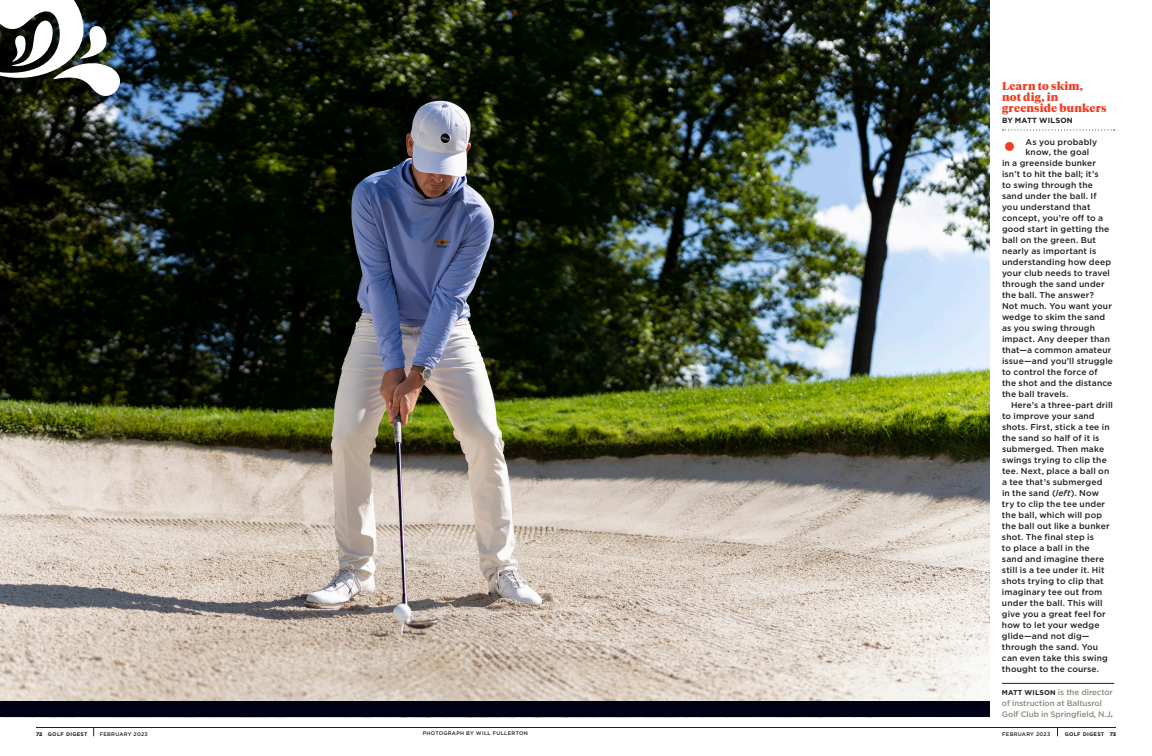
<style>
.page{position:relative;width:1152px;height:756px;background:#fff}
.page>*{position:absolute;margin:0;border:0;box-sizing:border-box;transform-origin:0 0}
.t1{font:900 11px/11px "Tiempos Headline";letter-spacing:.025em;color:#ef3e22}
.t2{font:500 8.5px "Gotham";letter-spacing:.015em;color:#231f20}
.t3{font:500 8px/11px "Gotham";letter-spacing:-.01em;color:#8b8b81}
.t4{font:700 7.5px "Gotham";letter-spacing:.02em;color:#231f20}
.t5{font:500 5.2px "Gotham";letter-spacing:.05em;color:#231f20}
.t6{font:700 5.2px "Gotham";letter-spacing:.05em;color:#231f20}
.s1{font-weight:700;font-size:29.9px;color:#ef3e22}
.s2{font-style:italic}
.s3{font-weight:700;font-size:7px;color:#231f20}
.s4{color:#231f20}
.s5{font-weight:900}
</style>
<div class="page">
<img style="left:0;top:0;width:990px;height:701px">
<hr style="left:36px;top:727px;width:1080px;height:1px;background:#231f20">
<svg style="left:0;top:0;width:121px;height:97px"></svg>
<svg style="left:1002px;top:130px;width:113px;height:1px"></svg>
<hr style="left:1002px;top:683px;width:112px;height:1px;background:#231f20">
<div style="left:0;top:701px;width:990px;height:16px;background:#010116"></div>
<p class="t1" style="left:1002px;top:80px;width:106px">Learn to skim,<br>not dig, in greenside bunkers</p>
<p class="t4" style="left:1002px;top:115px;width:72px">BY MATT WILSON</p>
<p class="t2" style="left:1002px;top:136px;width:97px"><span class="s1">•</span> As you probably</p>
<p class="t2" style="left:1026px;top:147px;width:65px">know, the goal</p>
<p class="t2" style="left:1002px;top:158px;width:95px">in a greenside bunker</p>
<p class="t2" style="left:1002px;top:169px;width:98px">isn’t to hit the ball; it’s</p>
<p class="t2" style="left:1002px;top:180px;width:92px">to swing through the</p>
<p class="t2" style="left:1002px;top:191px;width:96px">sand under the ball. If</p>
<p class="t2" style="left:1002px;top:202px;width:90px">you understand that</p>
<p class="t2" style="left:1002px;top:213px;width:103px">concept, you’re off to a</p>
<p class="t2" style="left:1002px;top:224px;width:109px">good start in getting the</p>
<p class="t2" style="left:1002px;top:235px;width:96px">ball on the green. But</p>
<p class="t2" style="left:1002px;top:246px;width:96px">nearly as important is</p>
<p class="t2" style="left:1002px;top:257px;width:111px">understanding how deep</p>
<p class="t2" style="left:1002px;top:268px;width:110px">your club needs to travel</p>
<p class="t2" style="left:1002px;top:279px;width:104px">through the sand under</p>
<p class="t2" style="left:1002px;top:290px;width:93px">the ball. The answer?</p>
<p class="t2" style="left:1002px;top:301px;width:111px">Not much. You want your</p>
<p class="t2" style="left:1002px;top:312px;width:105px">wedge to skim the sand</p>
<p class="t2" style="left:1002px;top:323px;width:95px">as you swing through</p>
<p class="t2" style="left:1002px;top:334px;width:110px">impact. Any deeper than</p>
<p class="t2" style="left:1002px;top:345px;width:111px">that—a common amateur</p>
<p class="t2" style="left:1002px;top:356px;width:113px">issue—and you’ll struggle</p>
<p class="t2" style="left:1002px;top:367px;width:97px">to control the force of</p>
<p class="t2" style="left:1002px;top:378px;width:112px">the shot and the distance</p>
<p class="t2" style="left:1002px;top:389px;width:68px">the ball travels.</p>
<p class="t2" style="left:1011px;top:400px;width:103px">Here’s a three-part drill</p>
<p class="t2" style="left:1002px;top:411px;width:94px">to improve your sand</p>
<p class="t2" style="left:1002px;top:422px;width:109px">shots. First, stick a tee in</p>
<p class="t2" style="left:1002px;top:433px;width:99px">the sand so half of it is</p>
<p class="t2" style="left:1002px;top:444px;width:104px">submerged. Then make</p>
<p class="t2" style="left:1002px;top:455px;width:106px">swings trying to clip the</p>
<p class="t2" style="left:1002px;top:466px;width:109px">tee. Next, place a ball on</p>
<p class="t2" style="left:1002px;top:477px;width:102px">a tee that’s submerged</p>
<p class="t2" style="left:1002px;top:488px;width:99px">in the sand (<span class="s2">left</span>). Now</p>
<p class="t2" style="left:1002px;top:499px;width:105px">try to clip the tee under</p>
<p class="t2" style="left:1002px;top:510px;width:102px">the ball, which will pop</p>
<p class="t2" style="left:1002px;top:521px;width:109px">the ball out like a bunker</p>
<p class="t2" style="left:1002px;top:532px;width:94px">shot. The final step is</p>
<p class="t2" style="left:1002px;top:543px;width:89px">to place a ball in the</p>
<p class="t2" style="left:1002px;top:554px;width:104px">sand and imagine there</p>
<p class="t2" style="left:1002px;top:565px;width:104px">still is a tee under it. Hit</p>
<p class="t2" style="left:1002px;top:576px;width:103px">shots trying to clip that</p>
<p class="t2" style="left:1002px;top:587px;width:102px">imaginary tee out from</p>
<p class="t2" style="left:1002px;top:598px;width:102px">under the ball. This will</p>
<p class="t2" style="left:1002px;top:609px;width:105px">give you a great feel for</p>
<p class="t2" style="left:1002px;top:620px;width:99px">how to let your wedge</p>
<p class="t2" style="left:1002px;top:631px;width:89px">glide—and not dig—</p>
<p class="t2" style="left:1002px;top:642px;width:98px">through the sand. You</p>
<p class="t2" style="left:1002px;top:653px;width:107px">can even take this swing</p>
<p class="t2" style="left:1002px;top:664px;width:99px">thought to the course.</p>
<p class="t3" style="left:1002px;top:686px;width:113px"><span class="s3">MATT WILSON</span> is the director of instruction at Baltusrol<br>Golf Club in Springfield, N.J<span class="s4">.</span></p>
<p class="t5" style="left:423px;top:730px;width:107px">PHOTOGRAPH BY WILL FULLERTON</p>
<p class="t6" style="left:36px;top:731px;width:53px"><span class="s5">72</span> GOLF DIGEST</p>
<p class="t5" style="left:100px;top:731px;width:50px">FEBRUARY 2023</p>
<p class="t5" style="left:1002px;top:731px;width:50px">FEBRUARY 2023</p>
<p class="t6" style="left:1065px;top:731px;width:53px">GOLF DIGEST <span class="s5">73</span></p>
</div>
